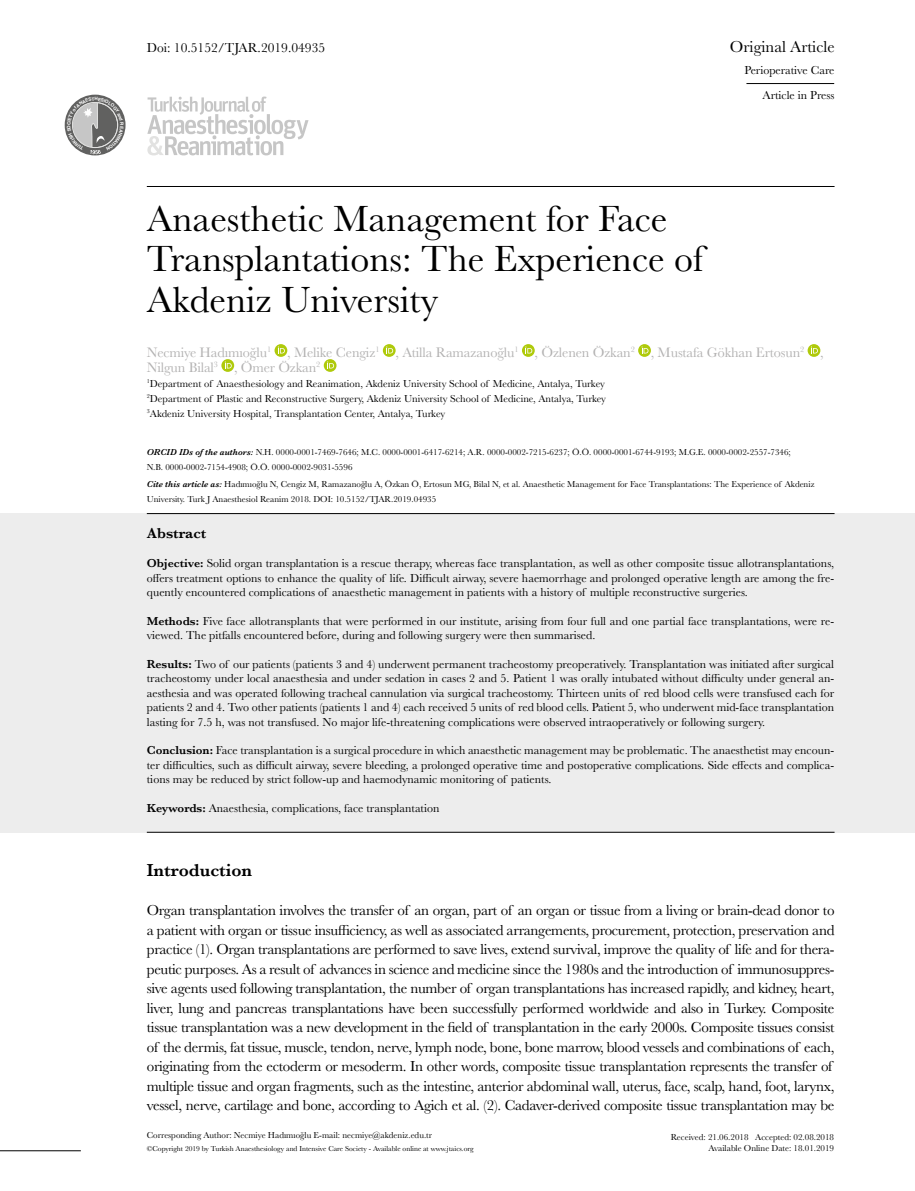
<style>
.page{position:relative;width:915px;height:1191px;background:#fff}
.page>*{position:absolute;margin:0;border:0;box-sizing:border-box;transform-origin:0 0}
.t1{font:37.8px/40.5px "Baskerville";color:#000}
.t2{font:600 18px "Baskerville";color:#000}
.t3{font:16.5px "Baskerville";color:#000}
.t4{font:15px/19.5px "Baskerville";letter-spacing:-.02em;color:#000}
.t5{font:600 15px "Baskerville";color:#000}
.t6{font:14.25px/15px "Baskerville";letter-spacing:-.01em;color:#b3b2b2}
.t7{font:13.5px "Baskerville";color:#000}
.t8{font:12px/14.4px "Baskerville";color:#000;text-align:justify}
.t9{font:10.5px/15px "Baskerville";color:#000;text-align:justify}
.t10{font:9px/15px "Baskerville";color:#000}
.t11{font:7.5px "Baskerville";color:#000}
.s1{font-weight:600;font-style:italic}
.s2{font-weight:600}
</style>
<div class="page">
<svg style="left:147px;top:97px;width:161px;height:58px"></svg>
<svg style="left:274px;top:344px;width:13px;height:13px"></svg>
<svg style="left:278px;top:346px;width:7px;height:7px"></svg>
<svg style="left:383px;top:344px;width:12px;height:13px"></svg>
<svg style="left:386px;top:346px;width:7px;height:7px"></svg>
<svg style="left:522px;top:344px;width:12px;height:13px"></svg>
<svg style="left:525px;top:346px;width:7px;height:7px"></svg>
<svg style="left:638px;top:344px;width:12px;height:13px"></svg>
<svg style="left:641px;top:346px;width:7px;height:7px"></svg>
<svg style="left:807px;top:344px;width:13px;height:13px"></svg>
<svg style="left:810px;top:346px;width:7px;height:7px"></svg>
<svg style="left:221px;top:359px;width:13px;height:13px"></svg>
<svg style="left:225px;top:361px;width:7px;height:7px"></svg>
<svg style="left:323px;top:359px;width:13px;height:13px"></svg>
<svg style="left:327px;top:361px;width:7px;height:7px"></svg>
<hr style="left:147px;top:186px;width:687px;height:1px;background:#000">
<div style="left:0;top:513px;width:914px;height:319px;background:#ededed"></div>
<hr style="left:147px;top:513px;width:687px;height:1px;background:#000">
<hr style="left:147px;top:832px;width:687px;height:1px;background:#000">
<hr style="left:0;top:1150px;width:81px;height:1px;background:#000">
<hr style="left:746px;top:83px;width:87px;height:1px;background:#000">
<svg style="left:65px;top:97px;width:58px;height:57px"></svg>
<p class="t7" style="left:147px;top:39px;width:180px">Doi: 10.5152/TJAR.2019.04935</p>
<h3 class="t3" style="left:729px;top:36px;width:106px">Original Article</h3>
<p class="t8" style="left:762px;top:88px;width:73px">Article in Press</p>
<p class="t8" style="left:744px;top:63px;width:91px">Perioperative Care</p>
<h1 class="t1" style="left:147px;top:199px;width:558px">Anaesthetic Management for Face<br>Transplantations: The Experience of<br>Akdeniz University</h1>
<p class="t6" style="left:147px;top:345px;width:678px">Necmiye Hadımıoğlu<sup>1</sup> , Melike Cengiz<sup>1</sup> , Atilla Ramazanoğlu<sup>1</sup> , Özlenen Özkan<sup>2</sup> , Mustafa Gökhan Ertosun<sup>2</sup> ,<br>Nilgun Bilal<sup>3</sup> , Ömer Özkan<sup>2</sup></p>
<p class="t9" style="left:147px;top:376px;width:460px"><sup>1</sup>Department of Anaesthesiology and Reanimation, Akdeniz University School of Medicine, Antalya, Turkey <sup>2</sup>Department of Plastic and Reconstructive Surgery, Akdeniz University School of Medicine, Antalya, Turkey <sup>3</sup>Akdeniz University Hospital, Transplantation Center, Antalya, Turkey</p>
<p class="t10" style="left:147px;top:444px;width:645px"><span class="s1">ORCID IDs of the authors:</span> N.H. 0000-0001-7469-7646; M.C. 0000-0001-6417-6214; A.R. 0000-0002-7215-6237; Ö.Ö. 0000-0001-6744-9193; M.G.E. 0000-0002-2557-7346;<br>N.B. 0000-0002-7154-4908; Ö.Ö. 0000-0002-9031-5596</p>
<p class="t10" style="left:147px;top:477px;width:669px"><span class="s1">Cite this article as:</span> Hadımıoğlu N, Cengiz M, Ramazanoğlu A, Özkan Ö, Ertosun MG, Bilal N, et al. Anaesthetic Management for Face Transplantations: The Experience of Akdeniz<br>University. Turk J Anaesthesiol Reanim 2018. DOI: 10.5152/TJAR.2019.04935</p>
<p class="t5" style="left:147px;top:523px;width:61px">Abstract</p>
<p class="t8" style="left:147px;top:556px;width:688px"><span class="s2">Objective:</span> Solid organ transplantation is a rescue therapy, whereas face transplantation, as well as other composite tissue allotransplantations, offers treatment options to enhance the quality of life. Difficult airway, severe haemorrhage and prolonged operative length are among the fre&shy;quently encountered complications of anaesthetic management in patients with a history of multiple reconstructive surgeries.</p>
<p class="t8" style="left:147px;top:614px;width:688px"><span class="s2">Methods:</span> Five face allotransplants that were performed in our institute, arising from four full and one partial face transplantations, were re&shy;viewed. The pitfalls encountered before, during and following surgery were then summarised.</p>
<p class="t8" style="left:147px;top:657px;width:688px"><span class="s2">Results:</span> Two of our patients (patients 3 and 4) underwent permanent tracheostomy preoperatively. Transplantation was initiated after surgical tracheostomy under local anaesthesia and under sedation in cases 2 and 5. Patient 1 was orally intubated without difficulty under general an&shy;aesthesia and was operated following tracheal cannulation via surgical tracheostomy. Thirteen units of red blood cells were transfused each for patients 2 and 4. Two other patients (patients 1 and 4) each received 5 units of red blood cells. Patient 5, who underwent mid-face transplantation lasting for 7.5 h, was not transfused. No major life-threatening complications were observed intraoperatively or following surgery.</p>
<p class="t8" style="left:147px;top:743px;width:688px"><span class="s2">Conclusion:</span> Face transplantation is a surgical procedure in which anaesthetic management may be problematic. The anaesthetist may encoun&shy;ter difficulties, such as difficult airway, severe bleeding, a prolonged operative time and postoperative complications. Side effects and complica&shy;tions may be reduced by strict follow-up and haemodynamic monitoring of patients.</p>
<p class="t8" style="left:147px;top:801px;width:294px"><span class="s2">Keywords:</span> Anaesthesia, complications, face transplantation</p>
<h2 class="t2" style="left:147px;top:858px;width:107px">Introduction</h2>
<p class="t4" style="left:147px;top:901px;width:689px">Organ transplantation involves the transfer of an organ, part of an organ or tissue from a living or brain-dead donor to a patient with organ or tissue insufficiency, as well as associated arrangements, procurement, protection, preservation and practice (1). Organ transplantations are performed to save lives, extend survival, improve the quality of life and for thera&shy;peutic purposes. As a result of advances in science and medicine since the 1980s and the introduction of immunosuppres&shy;sive agents used following transplantation, the number of organ transplantations has increased rapidly, and kidney, heart, liver, lung and pancreas transplantations have been successfully performed worldwide and also in Turkey. Composite tissue transplantation was a new development in the field of transplantation in the early 2000s. Composite tissues consist of the dermis, fat tissue, muscle, tendon, nerve, lymph node, bone, bone marrow, blood vessels and combinations of each, originating from the ectoderm or mesoderm. In other words, composite tissue transplantation represents the transfer of multiple tissue and organ fragments, such as the intestine, anterior abdominal wall, uterus, face, scalp, hand, foot, larynx, vessel, nerve, cartilage and bone, according to Agich et al. (2). Cadaver-derived composite tissue transplantation may be</p>
<p class="t10" style="left:147px;top:1127px;width:287px">Corresponding Author: Necmiye Hadımıoğlu E-mail: necmiye@akdeniz.edu.tr</p>
<p class="t11" style="left:147px;top:1143px;width:328px">©Copyright 2019 by Turkish Anaesthesiology and Intensive Care Society - Available online at www.jtaics.org</p>
<p class="t10" style="left:670px;top:1131px;width:165px;line-height:10.8px;text-align:right">Received: 21.06.2018 Accepted: 02.08.2018<br>Available Online Date: 18.01.2019</p>
</div>
